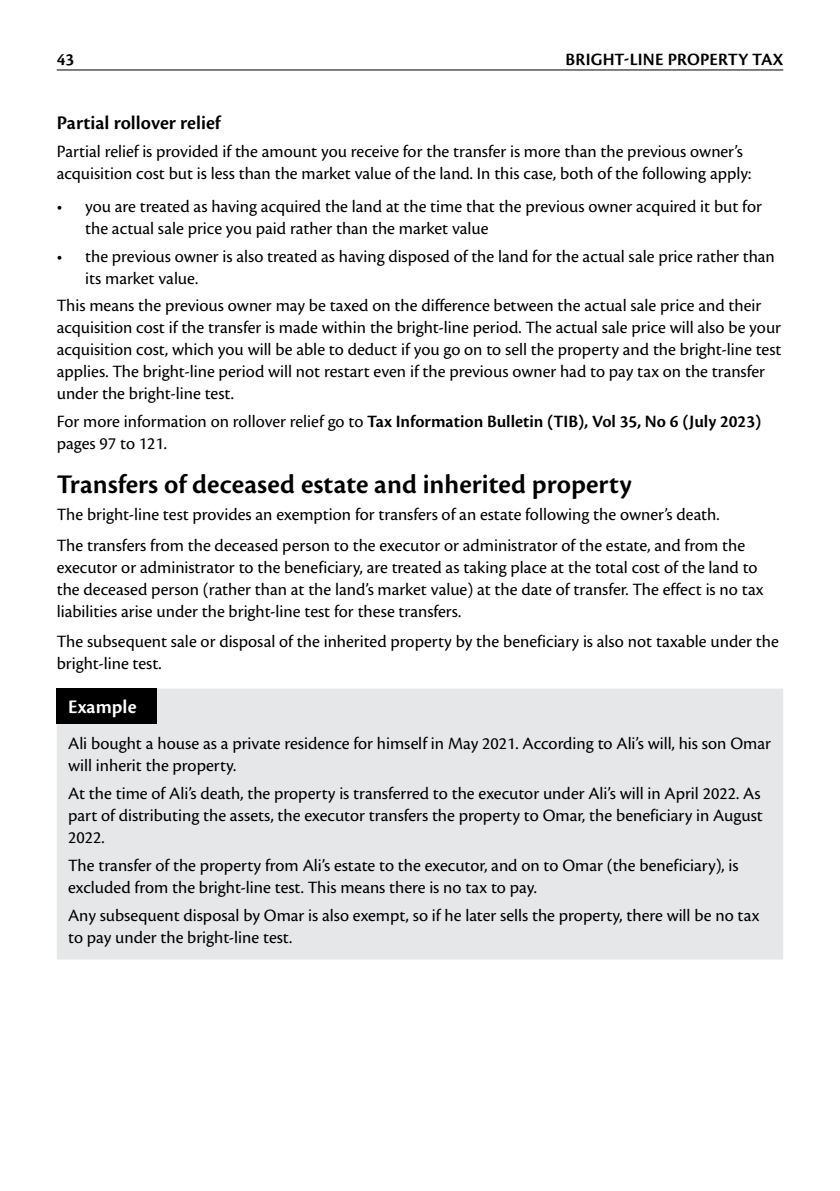
<style>
.page{position:relative;width:840px;height:1191px;background:#fff}
.page>*{position:absolute;margin:0;border:0;box-sizing:border-box;transform-origin:0 0}
.t1{font:600 28px "Cronos Pro";color:#000}
.t2{font:600 20px "Cronos Pro";color:#000}
.body_1_5mm{font:600 20px "Cronos Pro";letter-spacing:.005em;color:#fff}
.Body_Text_1mm{font:18px/22px "Cronos Pro";color:#000}
.Body_Text_2mm{font:18px/22px "Cronos Pro";color:#000}
.t3{font:600 18px "Cronos Pro";letter-spacing:.01em;color:#000}
.s1{font-weight:600}
</style>
<div class="page">
<div style="left:57px;top:688px;width:725px;height:271px;background:#e6e7e8"></div>
<hr style="left:57px;top:69px;width:725px;height:1px;background:#000">
<p class="t3" style="left:57px;top:49px;width:19px">43</p>
<p class="t3" style="left:565px;top:49px;width:219px">BRIGHT-LINE PROPERTY TAX</p>
<h4 class="t2" style="left:57px;top:111px;width:165px">Partial rollover relief</h4>
<p class="Body_Text_2mm" style="left:57px;top:140px;width:695px">Partial relief is provided if the amount you receive for the transfer is more than the previous owner’s acquisition cost but is less than the market value of the land. In this case, both of the following apply:</p>
<p class="Body_Text_1mm" style="left:85px;top:195px;width:678px;text-indent:-28px">• you are treated as having acquired the land at the time that the previous owner acquired it but for the actual sale price you paid rather than the market value</p>
<p class="Body_Text_1mm" style="left:85px;top:245px;width:691px;text-indent:-28px">• the previous owner is also treated as having disposed of the land for the actual sale price rather than its market value.</p>
<p class="Body_Text_1mm" style="left:57px;top:295px;width:725px">This means the previous owner may be taxed on the difference between the actual sale price and their acquisition cost if the transfer is made within the bright-line period. The actual sale price will also be your acquisition cost, which you will be able to deduct if you go on to sell the property and the bright-line test applies. The bright-line period will not restart even if the previous owner had to pay tax on the transfer under the bright-line test.</p>
<p class="Body_Text_2mm" style="left:57px;top:410px;width:705px">For more information on rollover relief go to <span class="s1">Tax Information Bulletin (TIB), Vol 35, No 6 (July 2023) </span>pages 97 to 121.</p>
<h2 class="t1" style="left:57px;top:468px;width:576px">Transfers of deceased estate and inherited property</h2>
<p class="Body_Text_2mm" style="left:57px;top:503px;width:664px">The bright-line test provides an exemption for transfers of an estate following the owner’s death.</p>
<p class="Body_Text_2mm" style="left:57px;top:534px;width:708px">The transfers from the deceased person to the executor or administrator of the estate, and from the executor or administrator to the beneficiary, are treated as taking place at the total cost of the land to the deceased person (rather than at the land’s market value) at the date of transfer. The effect is no tax liabilities arise under the bright-line test for these transfers.</p>
<p class="Body_Text_2mm" style="left:57px;top:630px;width:723px">The subsequent sale or disposal of the inherited property by the beneficiary is also not taxable under the bright-line test.</p>
<p class="body_1_5mm" style="left:68px;top:695px;width:70px">Example</p>
<p class="Body_Text_1mm" style="left:68px;top:733px;width:704px">Ali bought a house as a private residence for himself in May 2021. According to Ali’s will, his son Omar will inherit the property.</p>
<p class="Body_Text_1mm" style="left:68px;top:782px;width:695px;text-align:justify">At the time of Ali’s death, the property is transferred to the executor under Ali’s will in April 2022. As part of distributing the assets, the executor transfers the property to Omar, the beneficiary in August 2022.</p>
<p class="Body_Text_1mm" style="left:68px;top:854px;width:671px">The transfer of the property from Ali’s estate to the executor, and on to Omar (the beneficiary), is excluded from the bright-line test. This means there is no tax to pay.</p>
<p class="Body_Text_1mm" style="left:68px;top:904px;width:692px">Any subsequent disposal by Omar is also exempt, so if he later sells the property, there will be no tax to pay under the bright-line test.</p>
</div>
